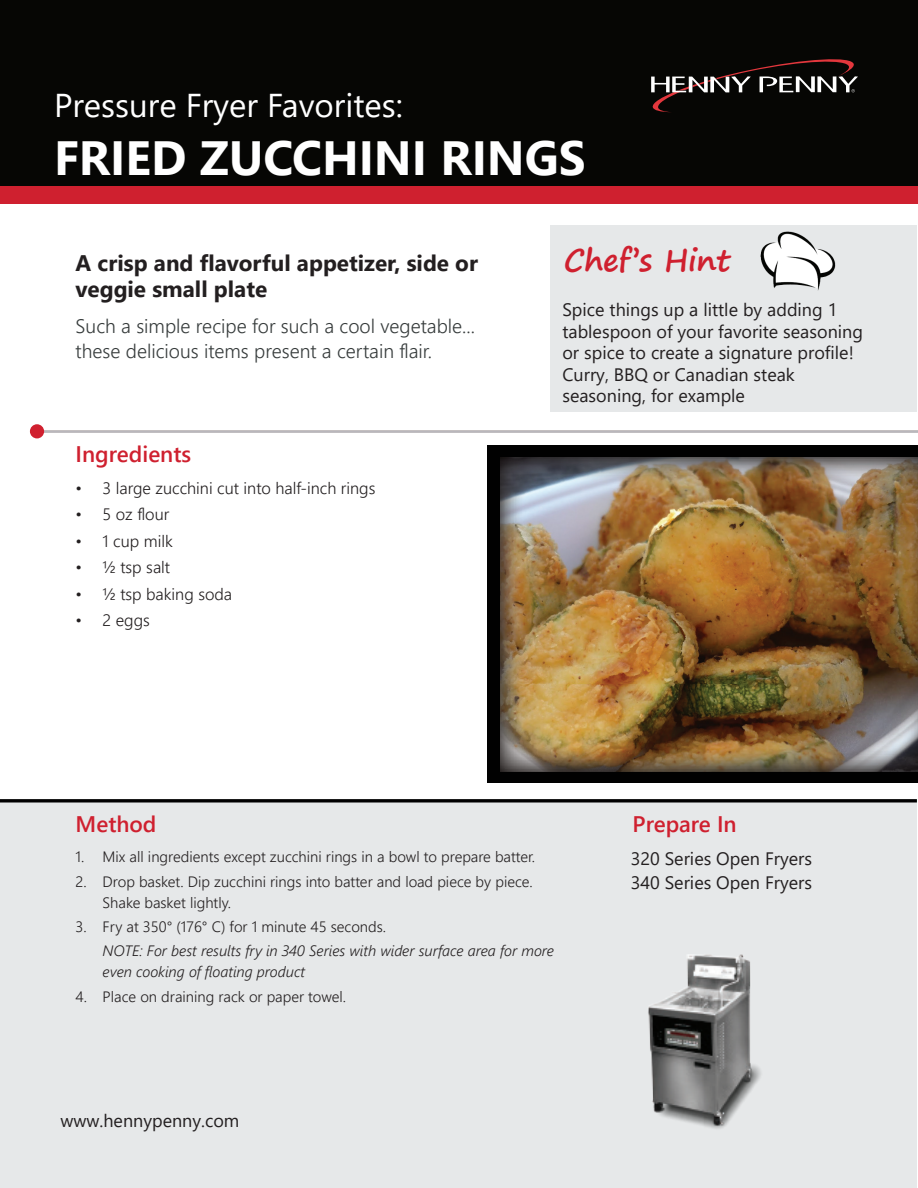
<style>
.page{position:relative;width:918px;height:1188px;background:#fff}
.page>*{position:absolute;margin:0;border:0;box-sizing:border-box;transform-origin:0 0}
.t1{font:700 48px "Segoe UI";color:#fff}
.t2{font:33px "Segoe UI";color:#fff}
.t3{font:700 30px "Segoe Print";color:#cf202f}
.t4{font:700 22.5px/25.2px "Segoe UI";color:#231f20}
.t5{font:600 22.5px "Segoe UI";color:#cf202f}
.t6{font:300 19.5px/25.5px "Segoe UI";color:#373c3c}
.t7{font:18px/21.6px "Segoe UI";color:#231f20}
.t8{font:300 16.5px "Segoe UI";color:#231f20}
.t9{font:300 15px/21px "Segoe UI";color:#231f20}
.t10{font:italic 300 15px/21px "Segoe UI";color:#231f20}
</style>
<div class="page">
<div style="left:0;top:802px;width:917px;height:386px;background:#e6e8e9"></div>
<div style="left:0;top:0;width:918px;height:186px;background:#060604"></div>
<div style="left:0;top:186px;width:918px;height:18px;background:#cf202f"></div>
<svg style="left:651px;top:59px;width:207px;height:53px"></svg>
<hr style="left:37px;top:431px;width:881px;height:1px;background:#b9b7bc">
<div style="left:30px;top:424px;width:14px;height:14px;background:#d0202f;border-radius:50%"></div>
<div style="left:551px;top:225px;width:366px;height:186px;background:#e6e8e9"></div>
<img style="left:760px;top:231px;width:76px;height:60px">
<div style="left:488px;top:446px;width:430px;height:337px;background:#010101"></div>
<svg style="left:0;top:799px;width:917px;height:4px;background:#242424"></svg>
<img style="left:500px;top:457px;width:418px;height:315px">
<img style="left:648px;top:954px;width:113px;height:175px">
<h2 class="t2" style="left:54px;top:74px;width:350px">Pressure Fryer Favorites:</h2>
<h1 class="t1" style="left:54px;top:112px;width:533px">FRIED ZUCCHINI RINGS</h1>
<h3 class="t4" style="left:76px;top:249px;width:404px">A crisp and flavorful appetizer, side or veggie small plate</h3>
<h3 class="t6" style="left:76px;top:311px;width:401px">Such a simple recipe for such a cool vegetable... these delicious items present a certain flair.</h3>
<h3 class="t5" style="left:76px;top:433px;width:117px">Ingredients</h3>
<p class="t8" style="left:76px;top:472px;width:301px">• 3 large zucchini cut into half-inch rings</p>
<p class="t8" style="left:76px;top:499px;width:95px">• 5 oz flour</p>
<p class="t8" style="left:76px;top:525px;width:99px">• 1 cup milk</p>
<p class="t8" style="left:76px;top:552px;width:96px">• ½ tsp salt</p>
<p class="t8" style="left:76px;top:578px;width:158px">• ½ tsp baking soda</p>
<p class="t8" style="left:76px;top:605px;width:76px">• 2 eggs</p>
<h3 class="t3" style="left:564px;top:233px;width:168px">Chef’s Hint</h3>
<p class="t7" style="left:562px;top:297px;width:302px">Spice things up a little by adding 1 tablespoon of your favorite seasoning or spice to create a signature profile!<br>Curry, BBQ or Canadian steak seasoning, for example</p>
<h3 class="t5" style="left:76px;top:803px;width:82px">Method</h3>
<p class="t9" style="left:76px;top:844px;width:461px">1. Mix all ingredients except zucchini rings in a bowl to prepare batter.</p>
<p class="t9" style="left:103px;top:869px;width:432px;text-indent:-27px">2. Drop basket. Dip zucchini rings into batter and load piece by piece.<br>Shake basket lightly.</p>
<p class="t9" style="left:76px;top:915px;width:312px">3. Fry at 350° (176° C) for 1 minute 45 seconds.</p>
<p class="t10" style="left:103px;top:938px;width:453px">NOTE: For best results fry in 340 Series with wider surface area for more even cooking of floating product</p>
<p class="t9" style="left:76px;top:985px;width:272px">4. Place on draining rack or paper towel.</p>
<p class="t7" style="left:60px;top:1108px;width:180px">www.hennypenny.com</p>
<h3 class="t5" style="left:633px;top:803px;width:106px">Prepare In</h3>
<p class="t7" style="left:631px;top:845px;width:183px;line-height:24px">320 Series Open Fryers<br>340 Series Open Fryers</p>
</div>
